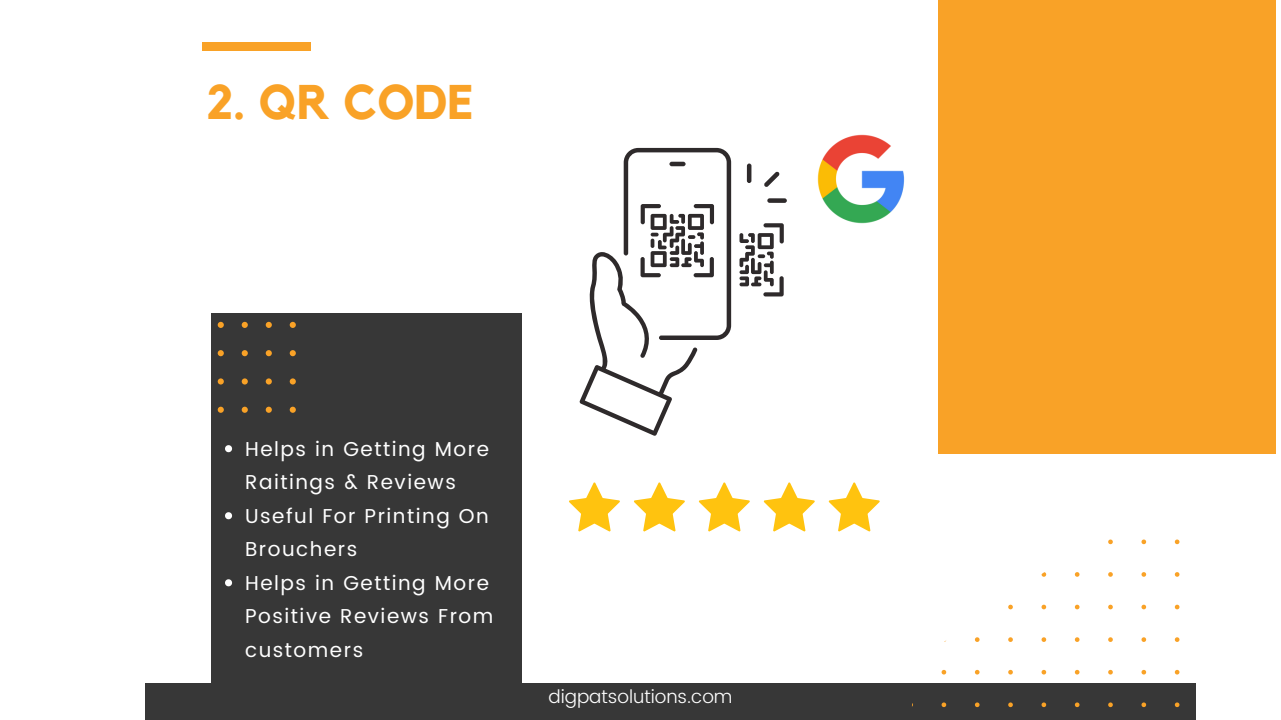
<style>
.page{position:relative;width:1281px;height:720px;background:#fff}
.page>*{position:absolute;margin:0;border:0;box-sizing:border-box;transform-origin:0 0}
.t1{font:700 48.5px "Kollektif";color:#f9a227}
.t2{font:20.12px/33.5px "Poppins";letter-spacing:.075em;color:#fff}
.t3{font:300 18.5px "Poppins";color:#fff}
</style>
<div class="page">
<div style="left:145px;top:684px;width:1050px;height:36px;background:#373737"></div>
<div style="left:211px;top:314px;width:310px;height:377px;background:#373737"></div>
<div style="left:937px;top:0;width:338px;height:454px;background:#f9a227"></div>
<div style="left:203px;top:43px;width:108px;height:8px;background:#f9a227"></div>
<svg style="left:218px;top:322px;width:77px;height:91px"></svg>
<svg style="left:580px;top:148px;width:151px;height:288px"></svg>
<svg style="left:739px;top:223px;width:45px;height:73px"></svg>
<hr style="left:669px;top:162px;width:16px;height:4px;background:#2e2a2b;border-radius:2px">
<svg style="left:747px;top:164px;width:4px;height:19px"></svg>
<svg style="left:767px;top:198px;width:20px;height:5px"></svg>
<svg style="left:764px;top:172px;width:15px;height:15px"></svg>
<svg style="left:569px;top:482px;width:311px;height:50px"></svg>
<img style="left:817px;top:134px;width:88px;height:90px">
<svg style="left:1174px;top:702px;width:5px;height:5px"></svg>
<svg style="left:1174px;top:670px;width:5px;height:5px"></svg>
<svg style="left:1174px;top:637px;width:5px;height:5px"></svg>
<svg style="left:1174px;top:605px;width:5px;height:4px"></svg>
<svg style="left:1174px;top:572px;width:5px;height:5px"></svg>
<svg style="left:1174px;top:540px;width:5px;height:4px"></svg>
<svg style="left:1141px;top:702px;width:5px;height:5px"></svg>
<svg style="left:1141px;top:670px;width:5px;height:5px"></svg>
<svg style="left:1141px;top:637px;width:5px;height:5px"></svg>
<svg style="left:1141px;top:605px;width:5px;height:4px"></svg>
<svg style="left:1141px;top:572px;width:5px;height:5px"></svg>
<svg style="left:1141px;top:540px;width:5px;height:4px"></svg>
<svg style="left:1108px;top:702px;width:5px;height:5px"></svg>
<svg style="left:1108px;top:670px;width:5px;height:5px"></svg>
<svg style="left:1108px;top:637px;width:5px;height:5px"></svg>
<svg style="left:1108px;top:605px;width:5px;height:4px"></svg>
<svg style="left:1108px;top:572px;width:5px;height:5px"></svg>
<svg style="left:1108px;top:540px;width:5px;height:4px"></svg>
<svg style="left:1075px;top:702px;width:4px;height:5px"></svg>
<svg style="left:1075px;top:670px;width:4px;height:5px"></svg>
<svg style="left:1075px;top:637px;width:4px;height:5px"></svg>
<svg style="left:1075px;top:605px;width:4px;height:4px"></svg>
<svg style="left:1075px;top:572px;width:4px;height:5px"></svg>
<svg style="left:1041px;top:702px;width:5px;height:5px"></svg>
<svg style="left:1041px;top:670px;width:5px;height:5px"></svg>
<svg style="left:1041px;top:637px;width:5px;height:5px"></svg>
<svg style="left:1041px;top:605px;width:5px;height:4px"></svg>
<svg style="left:1041px;top:572px;width:5px;height:5px"></svg>
<svg style="left:1008px;top:702px;width:5px;height:5px"></svg>
<svg style="left:1008px;top:670px;width:5px;height:5px"></svg>
<svg style="left:1008px;top:637px;width:5px;height:5px"></svg>
<svg style="left:1008px;top:605px;width:5px;height:4px"></svg>
<svg style="left:975px;top:702px;width:4px;height:5px"></svg>
<svg style="left:975px;top:670px;width:4px;height:5px"></svg>
<svg style="left:975px;top:637px;width:4px;height:5px"></svg>
<svg style="left:941px;top:702px;width:5px;height:5px"></svg>
<svg style="left:941px;top:670px;width:5px;height:5px"></svg>
<svg style="left:225px;top:445px;width:7px;height:7px"></svg>
<svg style="left:225px;top:512px;width:7px;height:7px"></svg>
<svg style="left:225px;top:579px;width:7px;height:7px"></svg>
<p class="t1" style="left:206px;top:80px;width:269px">2. QR CODE</p>
<h1 class="t2" style="left:245px;top:432px;width:245px">Helps in Getting More<br>Raitings &amp; Reviews</h1>
<p class="t2" style="left:245px;top:499px;width:245px">Useful For Printing On<br>Brouchers</p>
<p class="t2" style="left:245px;top:566px;width:250px">Helps in Getting More<br>Positive Reviews From customers</p>
<p class="t3" style="left:548px;top:686px;width:186px">digpatsolutions.com</p>
</div>
